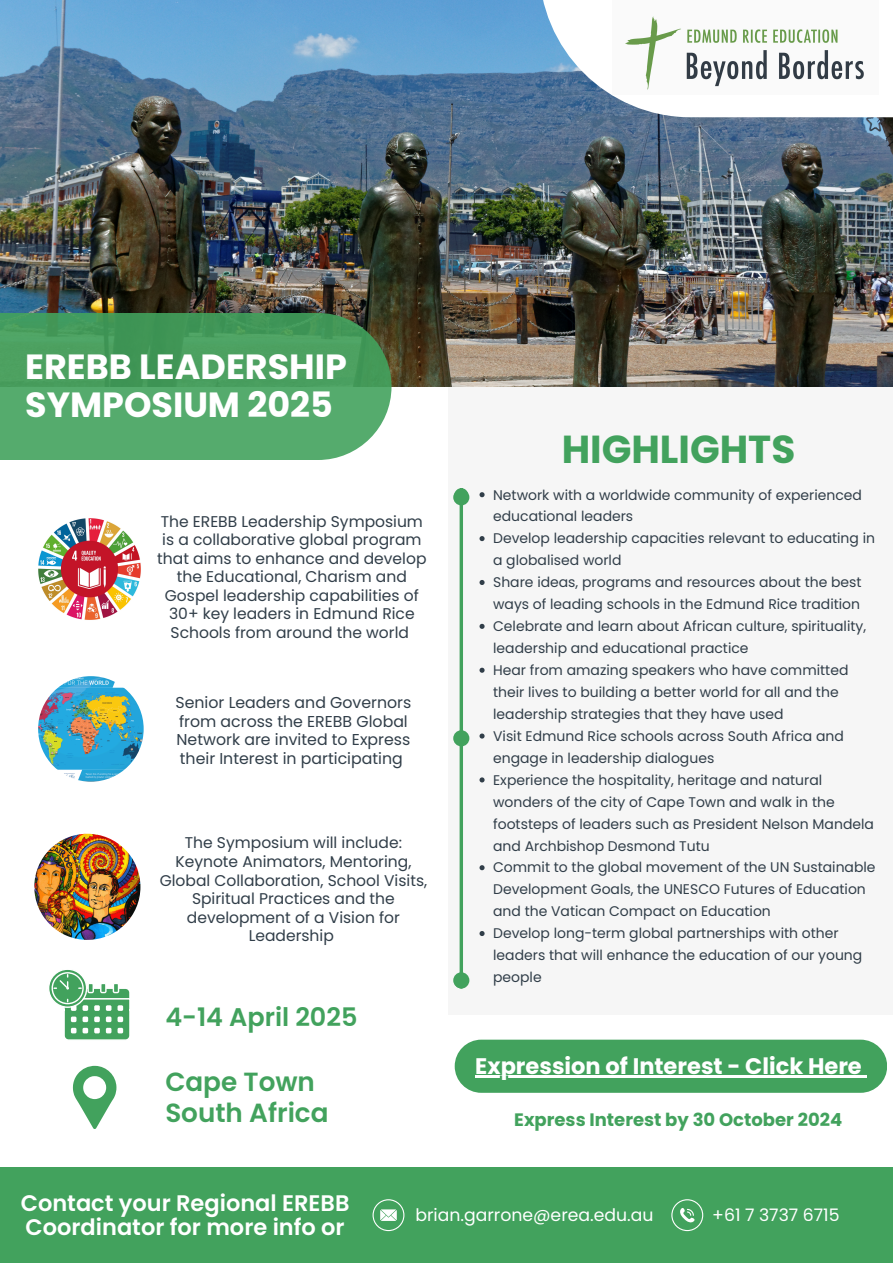
<style>
.page{position:relative;width:893px;height:1263px;background:#fff}
.page>*{position:absolute;margin:0;border:0;box-sizing:border-box;transform-origin:0 0}
.t1{font:700 39px "Poppins";color:#42a25d}
.t2{font:700 34.95px/38.2px "Poppins";color:#fff}
.t3{font:600 26.25px/30.9px "Poppins";color:#42a25d}
.t4{font:600 25.5px "Poppins";color:#42a25d}
.t5{font:600 22.5px/24.8px "Poppins";color:#fff}
.t6{font:700 22.5px "Poppins";color:#fff}
.t7{font:700 18px "Poppins";color:#42a25d}
.t8{font:17.25px "Poppins";color:#fff}
.t9{font:15.75px/18.6px "Poppins";color:#313e49}
.t10{font:15.52px/18.6px "Poppins";color:#313e49;text-align:center}
.t11{font:13.95px/21.9px "Poppins";color:#313e49}
</style>
<div class="page">
<div style="left:448px;top:381px;width:445px;height:634px;background:#f6f6f6"></div>
<img style="left:0;top:0;width:893px;height:387px">
<svg style="left:0;top:313px;width:391px;height:147px;background:#51a366"></svg>
<div style="left:0;top:1167px;width:893px;height:96px;background:#42a25d"></div>
<svg style="left:372px;top:1199px;width:32px;height:32px"></svg>
<svg style="left:671px;top:1199px;width:32px;height:32px"></svg>
<div style="left:455px;top:1040px;width:432px;height:53px;background:#42a25d;border-radius:27px"></div>
<hr style="left:475px;top:1076px;width:387px;height:2px;background:#fff">
<svg style="left:49px;top:970px;width:81px;height:70px"></svg>
<svg style="left:73px;top:1065px;width:43px;height:64px"></svg>
<svg style="left:459px;top:505px;width:4px;height:467px;background:#5cae73"></svg>
<div style="left:454px;top:488px;width:14px;height:14px;border:3px solid #42a25d;border-radius:50%"></div>
<div style="left:453px;top:489px;width:16px;height:16px;background:#42a25d;border-radius:50%"></div>
<div style="left:453px;top:730px;width:16px;height:16px;background:#42a25d;border-radius:50%"></div>
<div style="left:453px;top:972px;width:16px;height:16px;background:#42a25d;border-radius:50%"></div>
<img style="left:38px;top:518px;width:103px;height:102px">
<svg style="left:539px;top:0;width:354px;height:117px"></svg>
<img style="left:612px;top:0;width:266px;height:94px">
<img style="left:34px;top:834px;width:106px;height:106px;border-radius:50%">
<img style="left:38px;top:676px;width:106px;height:105px;border-radius:50%">
<svg style="left:479px;top:492px;width:5px;height:5px"></svg>
<svg style="left:479px;top:536px;width:5px;height:5px"></svg>
<svg style="left:479px;top:580px;width:5px;height:5px"></svg>
<svg style="left:479px;top:624px;width:5px;height:5px"></svg>
<svg style="left:479px;top:668px;width:5px;height:5px"></svg>
<svg style="left:479px;top:733px;width:5px;height:5px"></svg>
<svg style="left:479px;top:777px;width:5px;height:5px"></svg>
<svg style="left:479px;top:865px;width:5px;height:5px"></svg>
<svg style="left:479px;top:931px;width:5px;height:5px"></svg>
<p class="t2" style="left:25px;top:348px;width:323px">EREBB LEADERSHIP<br>SYMPOSIUM 2025</p>
<h4 class="t10" style="left:157px;top:512px;width:271px">The EREBB Leadership Symposium is a collaborative global program that aims to enhance and develop the Educational, Charism and<br>Gospel leadership capabilities of<br>30+ key leaders in Edmund Rice<br>Schools from around the world</h4>
<h3 class="t9" style="left:175px;top:693px;width:237px">Senior Leaders and Governors from across the EREBB Global<br>Network are invited to Express their Interest in participating</h3>
<h5 class="t10" style="left:160px;top:834px;width:269px">The Symposium will include:<br>Keynote Animators, Mentoring,<br>Global Collaboration, School Visits,<br>Spiritual Practices and the development of a Vision for<br>Leadership</h5>
<p class="t4" style="left:165px;top:999px;width:194px">4-14 April 2025</p>
<p class="t3" style="left:165px;top:1066px;width:165px">Cape Town<br>South Africa</p>
<p class="t1" style="left:561px;top:422px;width:235px">HIGHLIGHTS</p>
<p class="t11" style="left:493px;top:484px;width:370px">Network with a worldwide community of experienced educational leaders</p>
<p class="t11" style="left:493px;top:527px;width:383px">Develop leadership capacities relevant to educating in a globalised world</p>
<p class="t11" style="left:493px;top:571px;width:370px">Share ideas, programs and resources about the best ways of leading schools in the Edmund Rice tradition</p>
<p class="t11" style="left:493px;top:615px;width:374px">Celebrate and learn about African culture, spirituality, leadership and educational practice</p>
<p class="t11" style="left:493px;top:659px;width:357px">Hear from amazing speakers who have committed their lives to building a better world for all and the leadership strategies that they have used</p>
<p class="t11" style="left:493px;top:725px;width:352px">Visit Edmund Rice schools across South Africa and engage in leadership dialogues</p>
<p class="t11" style="left:493px;top:769px;width:382px">Experience the hospitality, heritage and natural wonders of the city of Cape Town and walk in the footsteps of leaders such as President Nelson Mandela and Archbishop Desmond Tutu</p>
<h3 class="t11" style="left:493px;top:857px;width:384px">Commit to the global movement of the UN Sustainable<br>Development Goals, the UNESCO Futures of Education and the Vatican Compact on Education</h3>
<h4 class="t11" style="left:493px;top:922px;width:371px">Develop long-term global partnerships with other leaders that will enhance the education of our young people</h4>
<p class="t6" style="left:475px;top:1050px;width:388px">Expression of Interest - Click Here</p>
<p class="t7" style="left:514px;top:1107px;width:329px">Express Interest by 30 October 2024</p>
<p class="t5" style="left:21px;top:1190px;width:330px">Contact your Regional EREBB<br>Coordinator for more info or</p>
<p class="t8" style="left:415px;top:1203px;width:239px">brian.garrone@erea.edu.au</p>
<p class="t8" style="left:712px;top:1203px;width:129px">+61 7 3737 6715</p>
</div>
